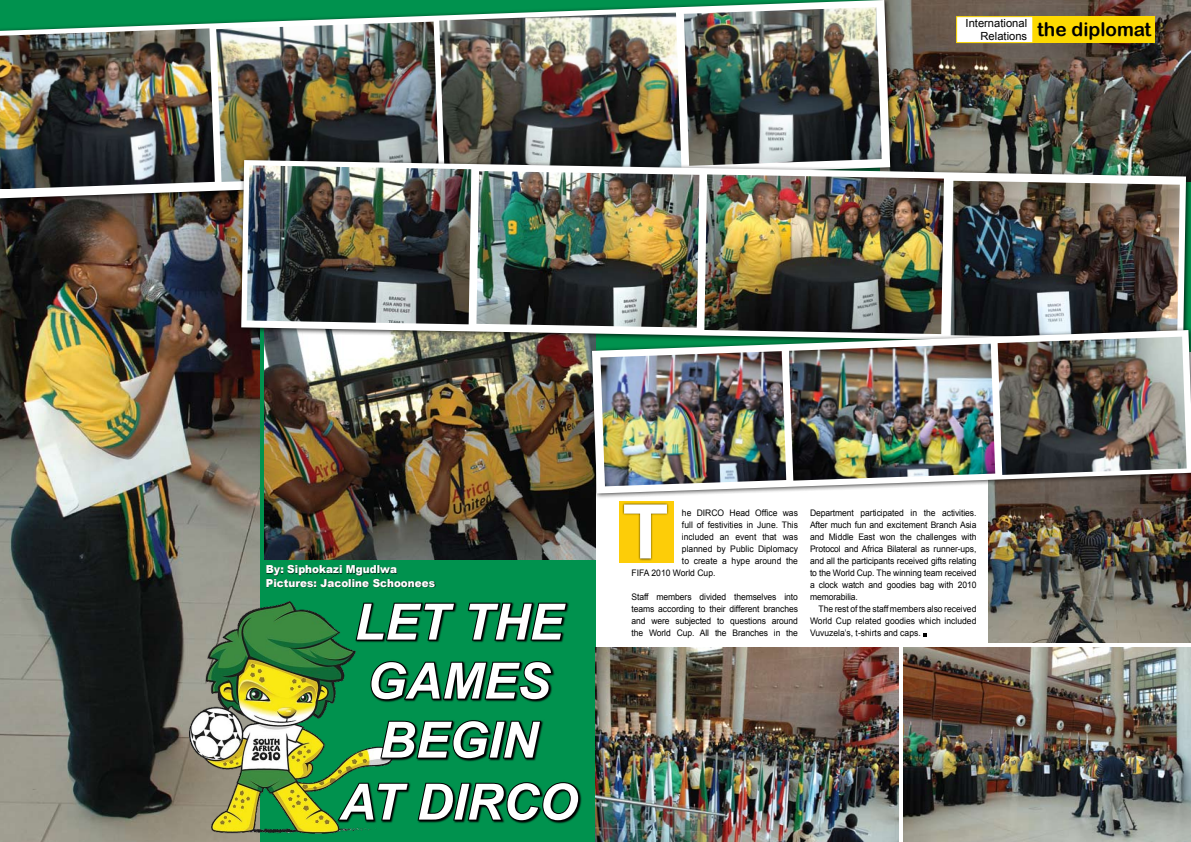
<style>
.page{position:relative;width:1191px;height:842px;background:#fff}
.page>*{position:absolute;margin:0;border:0;box-sizing:border-box;transform-origin:0 0}
.t1{font:700 75.4px "Arial";color:#fff}
.t2{font:italic 700 50px "Arial";color:#fff}
.t3{font:19px "Arial Rounded MT Bold";color:#000}
.t4{font:11.2px/12.6px "Arial";color:#000;text-align:right}
.t5{font:900 11px/13.2px "Arial";color:#fff;scale:.95 1}
.t6{font:9px/12px "Arial";color:#000;text-align:justify;scale:.95 1}
</style>
<div class="page">
<div style="left:225px;top:344px;width:370px;height:498px;background:#00924e"></div>
<img style="left:0;top:209px;width:259px;height:633px">
<img style="left:900px;top:0;width:291px;height:156px">
<div style="left:1025px;top:16px;width:130px;height:27px;background:#fdd900"></div>
<div style="left:956px;top:16px;width:77px;height:27px;background:#fff;border:1px solid #fdd900"></div>
<img style="left:903px;top:647px;width:288px;height:195px">
<img style="left:715px;top:647px;width:183px;height:195px">
<img style="left:265px;top:354px;width:330px;height:205px">
<img style="left:988px;top:504px;width:203px;height:138px">
<div style="left:0;top:0;width:900px;height:209px;background:#000;opacity:.75"></div>
<svg style="left:0;top:0;width:890px;height:198px;fill:#00924e"></svg>
<img style="left:684px;top:7px;width:197px;height:149px">
<img style="left:216px;top:22px;width:223px;height:160px">
<img style="left:0;top:28px;width:215px;height:161px">
<img style="left:439px;top:12px;width:242px;height:144px">
<div style="left:237px;top:156px;width:954px;height:198px;background:#000;opacity:.75"></div>
<img style="left:241px;top:160px;width:945px;height:184px">
<img style="left:950px;top:181px;width:229px;height:145px">
<img style="left:476px;top:171px;width:223px;height:157px">
<img style="left:247px;top:165px;width:224px;height:159px">
<img style="left:704px;top:174px;width:240px;height:152px">
<div style="left:588px;top:326px;width:603px;height:178px;background:#000;opacity:.75"></div>
<svg style="left:592px;top:330px;width:599px;height:163px"></svg>
<img style="left:997px;top:337px;width:189px;height:138px">
<img style="left:788px;top:344px;width:207px;height:137px">
<img style="left:600px;top:351px;width:186px;height:135px">
<div style="left:619px;top:501px;width:54px;height:62px;background:#fdcd08"></div>
<div style="left:622px;top:503px;width:252px;height:112px;background:#000;opacity:.75"></div>
<img style="left:190px;top:601px;width:147px;height:233px">
<img style="left:337px;top:602px;width:378px;height:240px">
<svg style="left:354px;top:618px;width:102px;height:24px"></svg>
<svg style="left:466px;top:602px;width:102px;height:40px"></svg>
<svg style="left:369px;top:651px;width:184px;height:50px"></svg>
<svg style="left:379px;top:719px;width:163px;height:41px"></svg>
<svg style="left:336px;top:782px;width:74px;height:40px"></svg>
<svg style="left:416px;top:781px;width:164px;height:41px"></svg>
<div style="left:266px;top:565px;width:193px;height:53px;background:#000;opacity:.75"></div>
<p class="t4" style="left:965px;top:17px;width:63px">International<br>Relations</p>
<h3 class="t3" style="left:1037px;top:18px;width:116px">the diplomat</h3>
<p class="t5" style="left:266px;top:563px;width:180px">By: Siphokazi Mgudlwa<br>Pictures: Jacoline Schoonees</p>
<h2 class="t2" style="left:354px;top:589px;width:142px">LET THE</h2>
<h2 class="t2" style="left:367px;top:648px;width:185px">GA MES</h2>
<h2 class="t2" style="left:379px;top:707px;width:68px">BEGIN</h2>
<h2 class="t2" style="left:340px;top:769px;width:109px">AT DIRC</h2>
<h2 class="t2" style="left:539px;top:769px;width:40px">O</h2>
<h1 class="t1" style="left:622px;top:482px;width:44px">T</h1>
<p class="t6" style="left:682px;top:507px;width:124px">he DIRCO Head Office was</p>
<p class="t6" style="left:682px;top:519px;width:124px">full of festivities in June. This</p>
<p class="t6" style="left:682px;top:531px;width:124px">included an event that was</p>
<p class="t6" style="left:682px;top:543px;width:124px">planned by Public Diplomacy</p>
<p class="t6" style="left:682px;top:555px;width:124px">to create a hype around the</p>
<p class="t6" style="left:631px;top:567px;width:90px">FIFA 2010 World Cup.</p>
<p class="t6" style="left:631px;top:591px;width:177px">Staff members divided themselves into teams according to their different branches and were subjected to questions around the World Cup. All the Branches in the</p>
<p class="t6" style="left:810px;top:507px;width:177px">Department participated in the activities.<br>After much fun and excitement Branch Asia and Middle East won the challenges with Protocol and Africa Bilateral as runner-ups, and all the participants received gifts relating to the World Cup. The winning team received a clock watch and goodies bag with 2010 memorabilia.</p>
<p class="t6" style="left:810px;top:603px;width:177px;text-indent:9px">The rest of the staff members also received World Cup related goodies which included Vuvuzela’s, t-shirts and caps.</p>
</div>
